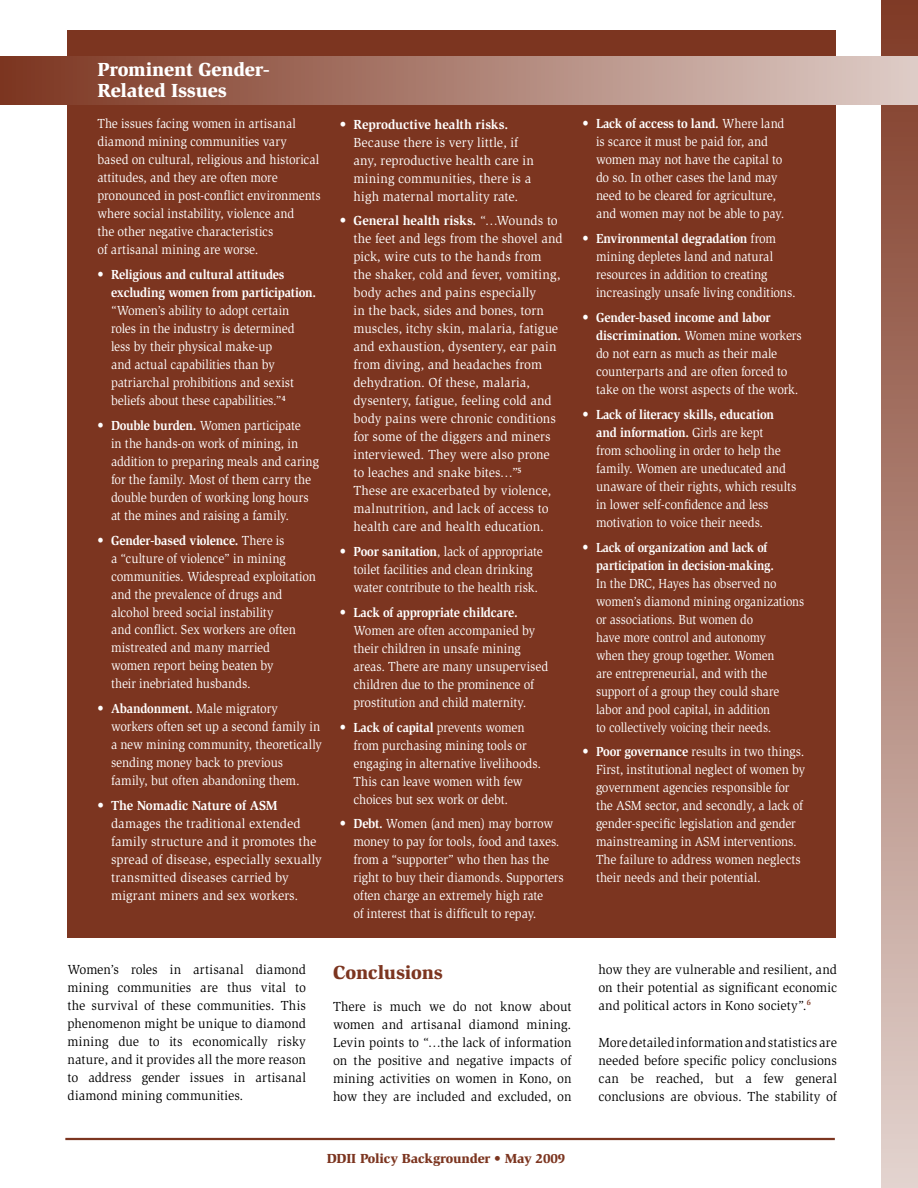
<style>
.page{position:relative;width:918px;height:1188px;background:#fff}
.page>*{position:absolute;margin:0;border:0;box-sizing:border-box;transform-origin:0 0}
.t1{font:900 19.5px/21px "Slimbach";letter-spacing:-.01em;color:#fff}
.t2{font:900 19.5px "Slimbach";letter-spacing:-.01em;color:#7c3520}
.t3{font:13.5px/18px "Slimbach Std";letter-spacing:-.005em;color:#fff;scale:.92 1}
.t4{font:13.5px/18px "Slimbach Std";letter-spacing:-.005em;color:#fff;scale:.96 1}
.t5{font:13.5px/18px "Slimbach Std";color:#000;text-align:justify;scale:.96 1}
.t6{font:13.5px/18px "Slimbach Std";letter-spacing:-.005em;color:#fff;scale:.89 1}
.t7{font:700 13.5px/18px "Slimbach Std";letter-spacing:-.02em;color:#fff;scale:.92 1}
.t8{font:700 13.5px/18px "Slimbach Std";letter-spacing:-.02em;color:#fff;scale:.89 1}
.t9{font:900 13.5px "Slimbach";letter-spacing:-.01em;color:#7c3520}
.s1{font-weight:400}
.s2{font-weight:700}
</style>
<div class="page">
<div style="left:68px;top:30px;width:768px;height:908px;background:#7c3520"></div>
<div style="left:882px;top:0;width:36px;height:1188px;background:linear-gradient(to bottom,#7f3a25,#e3d4cf)"></div>
<hr style="left:65px;top:1138px;width:770px;height:2px;background:#7c3520">
<div style="left:0;top:56px;width:918px;height:49px;background:linear-gradient(to right,#7c3520,#decdc7)"></div>
<h1 class="t1" style="left:98px;top:58px;width:174px">Prominent Gender-<br>Related Issues</h1>
<p class="t3" style="left:98px;top:115px;width:244px">The issues facing women in artisanal diamond mining communities vary based on cultural, religious and historical attitudes, and they are often more pronounced in post-conflict environments where social instability, violence and<br>the other negative characteristics<br>of artisanal mining are worse.</p>
<p class="t7" style="left:111px;top:265px;width:224px;text-indent:-14px"><span class="s1">•</span> Religious and cultural attitudes excluding women from participation.</p>
<p class="t3" style="left:111px;top:302px;width:201px">“Women’s ability to adopt certain roles in the industry is determined less by their physical make-up and actual capabilities than by patriarchal prohibitions and sexist beliefs about these capabilities.”<sup>4</sup></p>
<p class="t3" style="left:111px;top:416px;width:227px;text-indent:-14px">• <span class="s2">Double burden.</span> Women participate<br>in the hands-on work of mining, in addition to preparing meals and caring for the family. Most of them carry the double burden of working long hours at the mines and raising a family.</p>
<p class="t3" style="left:111px;top:531px;width:224px;text-indent:-14px">• <span class="s2">Gender-based violence.</span> There is<br>a “culture of violence” in mining communities. Widespread exploitation and the prevalence of drugs and alcohol breed social instability<br>and conflict. Sex workers are often mistreated and many married<br>women report being beaten by<br>their inebriated husbands.</p>
<p class="t3" style="left:111px;top:700px;width:231px;text-indent:-14px">• <span class="s2">Abandonment.</span> Male migratory workers often set up a second family in a new mining community, theoretically sending money back to previous family, but often abandoning them.</p>
<p class="t4" style="left:111px;top:797px;width:221px;text-indent:-14px">• <span class="s2">The Nomadic Nature of ASM </span>damages the traditional extended family structure and it promotes the spread of disease, especially sexually transmitted diseases carried by migrant miners and sex workers.</p>
<p class="t4" style="left:353px;top:115px;width:189px;text-indent:-14px">• <span class="s2">Reproductive health risks.<br></span>Because there is very little, if any, reproductive health care in mining communities, there is a high maternal mortality rate.</p>
<p class="t4" style="left:353px;top:212px;width:220px;text-indent:-13px">• <span class="s2">General health risks.</span> “…Wounds to the feet and legs from the shovel and pick, wire cuts to the hands from the shaker, cold and fever, vomiting, body aches and pains especially<br>in the back, sides and bones, torn muscles, itchy skin, malaria, fatigue and exhaustion, dysentery, ear pain from diving, and headaches from dehydration. Of these, malaria, dysentery, fatigue, feeling cold and body pains were chronic conditions for some of the diggers and miners interviewed. They were also prone to leaches and snake bites…”<sup>5<br></sup>These are exacerbated by violence, malnutrition, and lack of access to health care and health education.</p>
<p class="t3" style="left:354px;top:543px;width:207px;text-indent:-14px">• <span class="s2">Poor sanitation</span>, lack of appropriate toilet facilities and clean drinking water contribute to the health risk.</p>
<p class="t3" style="left:354px;top:603px;width:213px;text-indent:-14px">• <span class="s2">Lack of appropriate childcare.<br></span>Women are often accompanied by their children in unsafe mining areas. There are many unsupervised children due to the prominence of prostitution and child maternity.</p>
<p class="t3" style="left:354px;top:718px;width:205px;text-indent:-14px">• <span class="s2">Lack of capital</span> prevents women from purchasing mining tools or engaging in alternative livelihoods.<br>This can leave women with few choices but sex work or debt.</p>
<p class="t3" style="left:354px;top:815px;width:230px;text-indent:-14px">• <span class="s2">Debt.</span> Women (and men) may borrow money to pay for tools, food and taxes. from a “supporter” who then has the right to buy their diamonds. Supporters often charge an extremely high rate<br>of interest that is difficult to repay.</p>
<p class="t3" style="left:596px;top:115px;width:206px;text-indent:-14px">• <span class="s2">Lack of access to land.</span> Where land is scarce it must be paid for, and women may not have the capital to do so. In other cases the land may need to be cleared for agriculture, and women may not be able to pay.</p>
<p class="t3" style="left:596px;top:230px;width:219px;text-indent:-14px">• <span class="s2">Environmental degradation</span> from mining depletes land and natural resources in addition to creating increasingly unsafe living conditions.</p>
<p class="t3" style="left:596px;top:309px;width:225px;text-indent:-14px">• <span class="s2">Gender-based income and labor discrimination.</span> Women mine workers do not earn as much as their male counterparts and are often forced to take on the worst aspects of the work.</p>
<p class="t3" style="left:596px;top:405px;width:219px;text-indent:-14px">• <span class="s2">Lack of literacy skills, education and information.</span> Girls are kept<br>from schooling in order to help the family. Women are uneducated and unaware of their rights, which results in lower self-confidence and less motivation to voice their needs.</p>
<p class="t8" style="left:596px;top:538px;width:201px;text-indent:-14px"><span class="s1">•</span> Lack of organization and lack of participation in decision-making.</p>
<p class="t6" style="left:596px;top:574px;width:236px">In the DRC, Hayes has observed no women’s diamond mining organizations or associations. But women do<br>have more control and autonomy<br>when they group together. Women<br>are entrepreneurial, and with the support of a group they could share labor and pool capital, in addition<br>to collectively voicing their needs.</p>
<p class="t3" style="left:596px;top:743px;width:229px;text-indent:-14px">• <span class="s2">Poor governance</span> results in two things.<br>First, institutional neglect of women by government agencies responsible for the ASM sector, and secondly, a lack of gender-specific legislation and gender mainstreaming in ASM interventions.<br>The failure to address women neglects their needs and their potential.</p>
<p class="t5" style="left:68px;top:960px;width:250px">Women’s roles in artisanal diamond mining communities are thus vital to the survival of these communities. This phenomenon might be unique to diamond mining due to its economically risky nature, and it provides all the more reason to address gender issues in artisanal diamond mining communities.</p>
<h1 class="t2" style="left:333px;top:961px;width:111px">Conclusions</h1>
<p class="t5" style="left:333px;top:997px;width:250px">There is much we do not know about women and artisanal diamond mining.<br>Levin points to “…the lack of information on the positive and negative impacts of mining activities on women in Kono, on how they are included and excluded, on</p>
<p class="t5" style="left:598px;top:960px;width:250px">how they are vulnerable and resilient, and on their potential as significant economic and political actors in Kono society”.<sup>6</sup></p>
<p class="t5" style="left:598px;top:1033px;width:250px">More detailed information and statistics are needed before specific policy conclusions can be reached, but a few general conclusions are obvious. The stability of</p>
<p class="t9" style="left:327px;top:1150px;width:240px">DDII Policy Backgrounder • May 2009</p>
</div>
